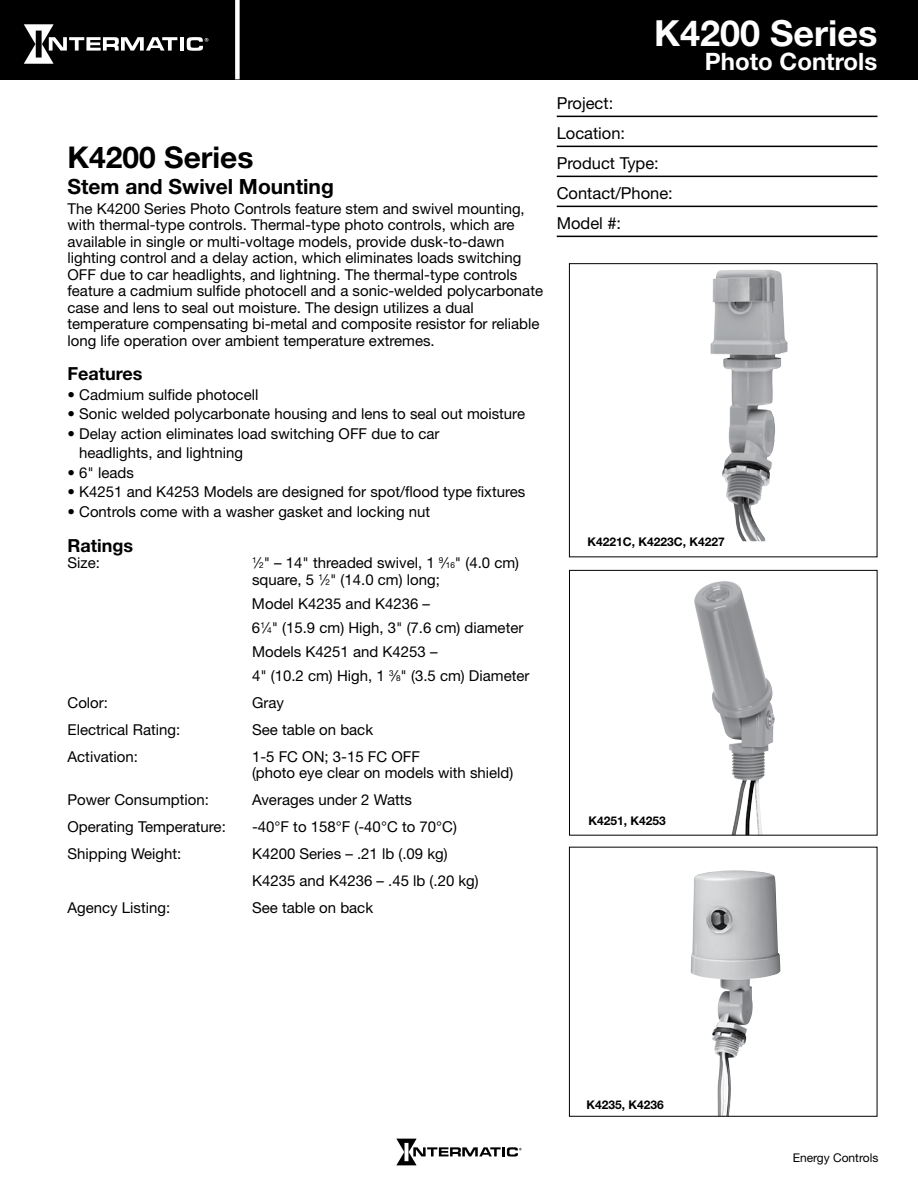
<style>
.page{position:relative;width:918px;height:1188px;background:#fff}
.page>*{position:absolute;margin:0;border:0;box-sizing:border-box;transform-origin:0 0}
.t1{font:700 36px "Helvetica Neue LT Std";color:#fff}
.t2{font:700 30px "Helvetica Neue LT Std";color:#000}
.t3{font:700 24px "Helvetica Neue LT Std";color:#fff}
.t4{font:700 21px "Helvetica Neue LT Std";color:#000}
.t5{font:700 18px "Helvetica Neue LT Std";color:#000}
.t6{font:16.5px/30px "Helvetica Neue LT Std";color:#000}
.t7{font:15px/16.5px "Helvetica Neue LT Std";color:#000}
.t8{font:700 12px "Helvetica Neue LT Std";color:#000}
.t9{font:12px "Helvetica Neue LT Std";color:#000}
.s1{font-size:8.25px}
</style>
<div class="page">
<svg style="left:396px;top:1139px;width:126px;height:26px"></svg>
<div style="left:0;top:0;width:918px;height:80px;background:#000"></div>
<hr style="left:180px;top:37px;width:4px;height:14px;background:#fff">
<svg style="left:187px;top:37px;width:21px;height:14px"></svg>
<svg style="left:24px;top:24px;width:153px;height:40px"></svg>
<div style="left:235px;top:0;width:5px;height:79px;background:#fff"></div>
<hr style="left:557px;top:116px;width:321px;height:1px;background:#000">
<hr style="left:557px;top:146px;width:321px;height:1px;background:#000">
<hr style="left:557px;top:176px;width:321px;height:1px;background:#000">
<hr style="left:557px;top:206px;width:321px;height:1px;background:#000">
<hr style="left:557px;top:236px;width:321px;height:1px;background:#000">
<img style="left:710px;top:270px;width:65px;height:271px">
<div style="left:569px;top:263px;width:308px;height:294px;border:1px solid #000"></div>
<img style="left:694px;top:581px;width:81px;height:253px">
<div style="left:569px;top:570px;width:309px;height:266px;border:1px solid #000"></div>
<img style="left:690px;top:870px;width:90px;height:245px">
<div style="left:569px;top:847px;width:308px;height:270px;border:1px solid #000"></div>
<h2 class="t2" style="left:68px;top:139px;width:188px">K4200 Series</h2>
<h3 class="t4" style="left:68px;top:174px;width:268px">Stem and Swivel Mounting</h3>
<p class="t7" style="left:68px;top:200px;width:477px">The K4200 Series Photo Controls feature stem and swivel mounting, with thermal-type controls. Thermal-type photo controls, which are available in single or multi-voltage models, provide dusk-to-dawn lighting control and a delay action, which eliminates loads switching OFF due to car headlights, and lightning. The thermal-type controls feature a cadmium sulfide photocell and a sonic-welded polycarbonate case and lens to seal out moisture. The design utilizes a dual temperature compensating bi-metal and composite resistor for reliable long life operation over ambient temperature extremes.</p>
<p class="t5" style="left:68px;top:363px;width:77px">Features</p>
<p class="t7" style="left:68px;top:386px;width:192px">• Cadmium sulfide photocell</p>
<p class="t7" style="left:68px;top:406px;width:459px">• Sonic welded polycarbonate housing and lens to seal out moisture</p>
<p class="t7" style="left:79px;top:424px;width:362px;line-height:19.5px;text-indent:-12px">• Delay action eliminates load switching OFF due to car headlights, and lightning</p>
<p class="t7" style="left:68px;top:464px;width:68px">• 6" leads</p>
<p class="t7" style="left:68px;top:484px;width:459px">• K4251 and K4253 Models are designed for spot/flood type fixtures</p>
<p class="t7" style="left:68px;top:503px;width:364px">• Controls come with a washer gasket and locking nut</p>
<p class="t5" style="left:68px;top:534px;width:67px">Ratings</p>
<p class="t7" style="left:68px;top:554px;width:34px">Size:</p>
<p class="t7" style="left:252px;top:554px;width:269px"><sup>1</sup>⁄<span class="s1">2</span>" – 14" threaded swivel, 1 <sup>9</sup>⁄<span class="s1">16</span>" (4.0 cm) square, 5 <sup>1</sup>⁄<span class="s1">2</span>" (14.0 cm) long;</p>
<p class="t7" style="left:252px;top:591px;width:279px;line-height:24px">Model K4235 and K4236 –<br>6<sup>1</sup>⁄<span class="s1">4</span>" (15.9 cm) High, 3" (7.6 cm) diameter<br>Models K4251 and K4253 –<br>4" (10.2 cm) High, 1 <sup>3</sup>⁄<span class="s1">8</span>" (3.5 cm) Diameter</p>
<p class="t7" style="left:68px;top:694px;width:42px">Color:</p>
<p class="t7" style="left:252px;top:694px;width:33px">Gray</p>
<p class="t7" style="left:68px;top:721px;width:114px">Electrical Rating:</p>
<p class="t7" style="left:252px;top:721px;width:123px">See table on back</p>
<p class="t7" style="left:68px;top:748px;width:72px">Activation:</p>
<p class="t7" style="left:252px;top:748px;width:263px">1-5 FC ON; 3-15 FC OFF<br>(photo eye clear on models with shield)</p>
<p class="t7" style="left:68px;top:791px;width:143px">Power Consumption:</p>
<p class="t7" style="left:252px;top:791px;width:162px">Averages under 2 Watts</p>
<p class="t7" style="left:68px;top:818px;width:160px">Operating Temperature:</p>
<p class="t7" style="left:252px;top:818px;width:206px">-40°F to 158°F (-40°C to 70°C)</p>
<p class="t7" style="left:68px;top:845px;width:115px">Shipping Weight:</p>
<p class="t7" style="left:252px;top:840px;width:228px;line-height:27px">K4200 Series – .21 lb (.09 kg)<br>K4235 and K4236 – .45 lb (.20 kg)</p>
<p class="t7" style="left:68px;top:899px;width:104px">Agency Listing:</p>
<p class="t7" style="left:252px;top:899px;width:123px">See table on back</p>
<h1 class="t1" style="left:654px;top:11px;width:225px">K4200 Series</h1>
<h3 class="t3" style="left:705px;top:47px;width:174px">Photo Controls</h3>
<p class="t6" style="left:557px;top:88px;width:118px">Project:<br>Location:<br>Product Type:<br>Contact/Phone:<br>Model #:</p>
<p class="t8" style="left:588px;top:535px;width:139px">K4221C, K4223C, K4227</p>
<p class="t8" style="left:589px;top:814px;width:79px">K4251, K4253</p>
<p class="t8" style="left:586px;top:1097px;width:79px">K4235, K4236</p>
<p class="t9" style="left:793px;top:1151px;width:87px">Energy Controls</p>
</div>
